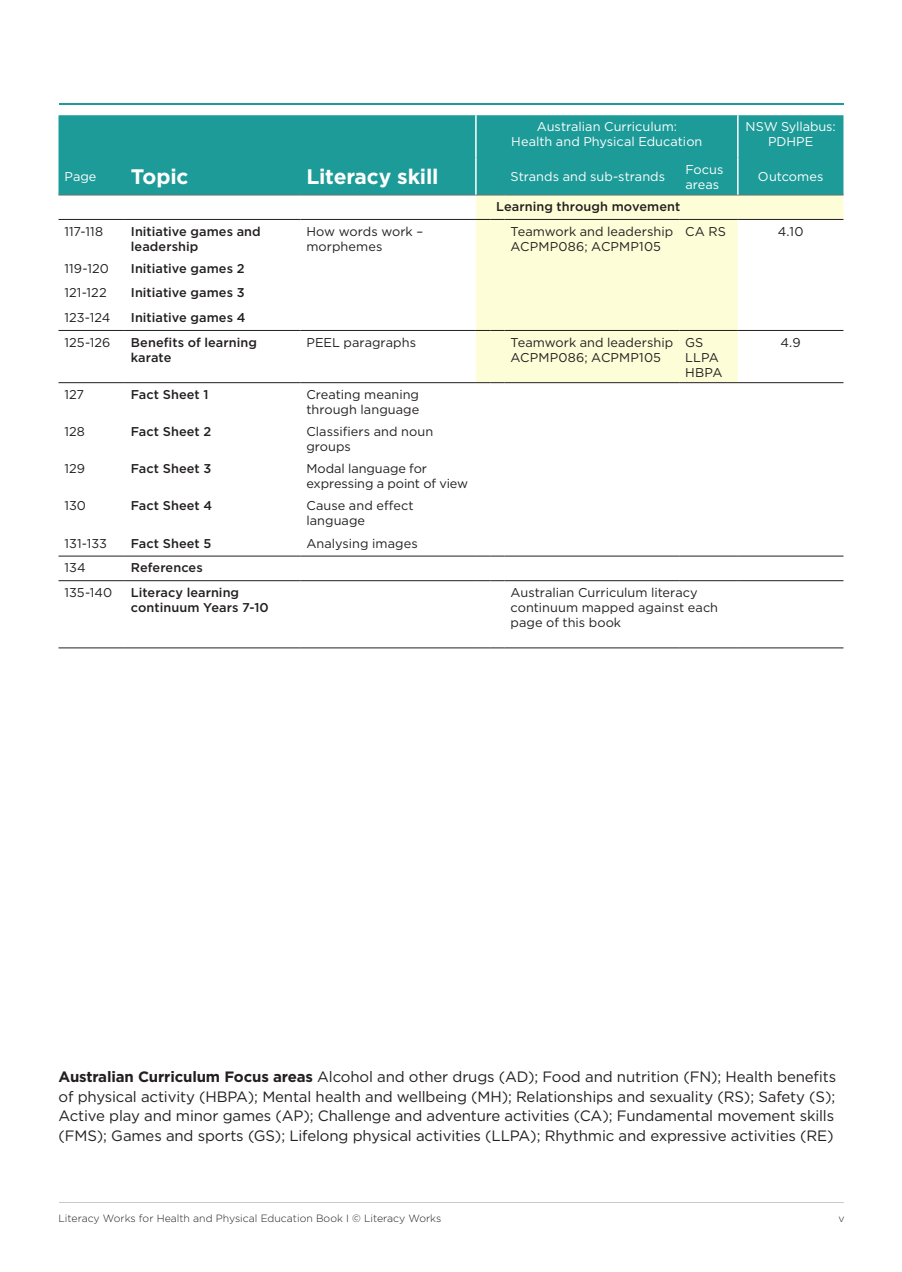
<style>
.page{position:relative;width:902px;height:1272px;background:#fff}
.page>*{position:absolute;margin:0;border:0;box-sizing:border-box;transform-origin:0 0}
.t1{font:700 21px "Gotham";letter-spacing:-.01em;color:#fff}
.t2{font:15px/19.5px "Gotham";letter-spacing:-.01em;color:#231f20}
.t3{font:12.75px/15px "Gotham";letter-spacing:.005em;color:#231f20}
.t4{font:500 12.75px/15px "Gotham";letter-spacing:.005em;color:#231f20}
.t5{font:12.75px/15px "Gotham";color:#fff;text-align:center}
.t6{font:300 10.5px "Gotham";color:#231f20}
.s1{font-weight:700}
</style>
<div class="page">
<hr style="left:58px;top:103px;width:785px;height:1px;background:#1d9b98">
<hr style="left:58px;top:1202px;width:785px;height:1px;background:#cdc9c8">
<svg style="left:476px;top:195px;width:367px;height:24px;background:#f9f9d3"></svg>
<svg style="left:476px;top:220px;width:367px;height:362px"></svg>
<hr style="left:58px;top:219px;width:67px;height:1px;background:#231f20">
<hr style="left:125px;top:219px;width:175px;height:1px;background:#231f20">
<hr style="left:300px;top:219px;width:176px;height:1px;background:#231f20">
<svg style="left:476px;top:219px;width:29px;height:1px"></svg>
<hr style="left:505px;top:219px;width:174px;height:1px;background:#231f20">
<hr style="left:679px;top:219px;width:59px;height:1px;background:#231f20">
<hr style="left:738px;top:219px;width:105px;height:1px;background:#231f20">
<hr style="left:58px;top:330px;width:67px;height:1px;background:#231f20">
<hr style="left:125px;top:330px;width:175px;height:1px;background:#231f20">
<hr style="left:300px;top:330px;width:176px;height:1px;background:#231f20">
<svg style="left:476px;top:330px;width:29px;height:1px"></svg>
<hr style="left:505px;top:330px;width:174px;height:1px;background:#231f20">
<hr style="left:679px;top:330px;width:59px;height:1px;background:#231f20">
<hr style="left:738px;top:330px;width:105px;height:1px;background:#231f20">
<hr style="left:58px;top:382px;width:67px;height:1px;background:#231f20">
<hr style="left:125px;top:382px;width:175px;height:1px;background:#231f20">
<hr style="left:300px;top:382px;width:176px;height:1px;background:#231f20">
<svg style="left:476px;top:382px;width:29px;height:1px"></svg>
<hr style="left:505px;top:382px;width:174px;height:1px;background:#231f20">
<hr style="left:679px;top:382px;width:59px;height:1px;background:#231f20">
<hr style="left:738px;top:382px;width:105px;height:1px;background:#231f20">
<hr style="left:58px;top:556px;width:67px;height:1px;background:#231f20">
<hr style="left:125px;top:556px;width:175px;height:1px;background:#231f20">
<hr style="left:300px;top:556px;width:176px;height:1px;background:#231f20">
<svg style="left:476px;top:556px;width:29px;height:1px"></svg>
<hr style="left:505px;top:556px;width:174px;height:1px;background:#231f20">
<hr style="left:679px;top:556px;width:59px;height:1px;background:#231f20">
<hr style="left:738px;top:556px;width:105px;height:1px;background:#231f20">
<hr style="left:58px;top:580px;width:67px;height:1px;background:#231f20">
<hr style="left:125px;top:580px;width:175px;height:1px;background:#231f20">
<hr style="left:300px;top:580px;width:176px;height:1px;background:#231f20">
<svg style="left:476px;top:580px;width:29px;height:1px"></svg>
<hr style="left:505px;top:580px;width:174px;height:1px;background:#231f20">
<hr style="left:679px;top:580px;width:59px;height:1px;background:#231f20">
<hr style="left:738px;top:580px;width:105px;height:1px;background:#231f20">
<hr style="left:58px;top:647px;width:67px;height:1px;background:#231f20">
<hr style="left:125px;top:647px;width:175px;height:1px;background:#231f20">
<hr style="left:300px;top:647px;width:176px;height:1px;background:#231f20">
<svg style="left:476px;top:647px;width:29px;height:1px"></svg>
<hr style="left:505px;top:647px;width:174px;height:1px;background:#231f20">
<hr style="left:679px;top:647px;width:59px;height:1px;background:#231f20">
<hr style="left:738px;top:647px;width:105px;height:1px;background:#231f20">
<div style="left:58px;top:115px;width:785px;height:80px;background:#1d9b98"></div>
<hr style="left:475px;top:115px;width:2px;height:42px;background:#fff">
<hr style="left:475px;top:157px;width:2px;height:38px;background:#fff">
<hr style="left:737px;top:115px;width:2px;height:42px;background:#fff">
<hr style="left:737px;top:157px;width:2px;height:38px;background:#fff">
<p class="t5" style="left:511px;top:119px;width:193px">Australian Curriculum:<br>Health and Physical Education</p>
<p class="t5" style="left:746px;top:119px;width:92px">NSW Syllabus:<br>PDHPE</p>
<p class="t5" style="left:64px;top:169px;width:34px">Page</p>
<h1 class="t1" style="left:131px;top:163px;width:59px">Topic</h1>
<h1 class="t1" style="left:306px;top:163px;width:134px">Literacy skill</h1>
<p class="t5" style="left:511px;top:169px;width:156px">Strands and sub-strands</p>
<p class="t5" style="left:685px;top:161px;width:40px;text-align:left">Focus areas</p>
<p class="t5" style="left:758px;top:169px;width:67px">Outcomes</p>
<p class="t4" style="left:496px;top:199px;width:186px">Learning through movement</p>
<p class="t3" style="left:64px;top:223px;width:40px">117-118</p>
<p class="t4" style="left:131px;top:223px;width:131px">Initiative games and leadership</p>
<p class="t3" style="left:306px;top:223px;width:118px">How words work – morphemes</p>
<p class="t3" style="left:511px;top:223px;width:164px">Teamwork and leadership<br>ACPMP086; ACPMP105</p>
<p class="t3" style="left:685px;top:223px;width:42px">CA RS</p>
<p class="t3" style="left:778px;top:223px;width:27px">4.10</p>
<p class="t3" style="left:64px;top:261px;width:46px">119-120</p>
<p class="t4" style="left:131px;top:261px;width:115px">Initiative games 2</p>
<p class="t3" style="left:64px;top:285px;width:44px">121-122</p>
<p class="t4" style="left:131px;top:285px;width:115px">Initiative games 3</p>
<p class="t3" style="left:64px;top:310px;width:47px">123-124</p>
<p class="t4" style="left:131px;top:310px;width:116px">Initiative games 4</p>
<p class="t3" style="left:64px;top:334px;width:47px">125-126</p>
<p class="t4" style="left:131px;top:334px;width:128px">Benefits of learning karate</p>
<p class="t3" style="left:306px;top:334px;width:111px">PEEL paragraphs</p>
<p class="t3" style="left:511px;top:334px;width:164px">Teamwork and leadership<br>ACPMP086; ACPMP105</p>
<p class="t3" style="left:685px;top:334px;width:39px">GS<br>LLPA<br>HBPA</p>
<p class="t3" style="left:780px;top:334px;width:22px">4.9</p>
<p class="t3" style="left:65px;top:387px;width:21px">127</p>
<p class="t4" style="left:131px;top:387px;width:79px">Fact Sheet 1</p>
<p class="t3" style="left:306px;top:387px;width:114px">Creating meaning through language</p>
<p class="t3" style="left:65px;top:424px;width:22px">128</p>
<p class="t4" style="left:131px;top:424px;width:82px">Fact Sheet 2</p>
<p class="t3" style="left:306px;top:424px;width:128px">Classifiers and noun groups</p>
<p class="t3" style="left:65px;top:461px;width:22px">129</p>
<p class="t4" style="left:131px;top:461px;width:82px">Fact Sheet 3</p>
<p class="t3" style="left:306px;top:461px;width:163px">Modal language for expressing a point of view</p>
<p class="t3" style="left:65px;top:498px;width:23px">130</p>
<p class="t4" style="left:131px;top:498px;width:83px">Fact Sheet 4</p>
<p class="t3" style="left:306px;top:498px;width:109px">Cause and effect language</p>
<p class="t3" style="left:65px;top:535px;width:44px">131-133</p>
<p class="t4" style="left:131px;top:535px;width:82px">Fact Sheet 5</p>
<p class="t3" style="left:306px;top:535px;width:113px">Analysing images</p>
<p class="t3" style="left:65px;top:560px;width:23px">134</p>
<p class="t4" style="left:131px;top:560px;width:73px">References</p>
<p class="t3" style="left:65px;top:584px;width:49px">135-140</p>
<p class="t4" style="left:131px;top:585px;width:139px">Literacy learning continuum Years 7-10</p>
<p class="t3" style="left:511px;top:584px;width:209px">Australian Curriculum literacy continuum mapped against each page of this book</p>
<p class="t2" style="left:58px;top:1067px;width:779px"><span class="s1">Australian Curriculum Focus areas</span> Alcohol and other drugs (AD); Food and nutrition (FN); Health benefits of physical activity (HBPA); Mental health and wellbeing (MH); Relationships and sexuality (RS); Safety (S); Active play and minor games (AP); Challenge and adventure activities (CA); Fundamental movement skills (FMS); Games and sports (GS); Lifelong physical activities (LLPA); Rhythmic and expressive activities (RE)</p>
<p class="t6" style="left:58px;top:1211px;width:384px">Literacy Works for Health and Physical Education Book I © Literacy Works</p>
<p class="t6" style="left:838px;top:1211px;width:8px">v</p>
</div>
